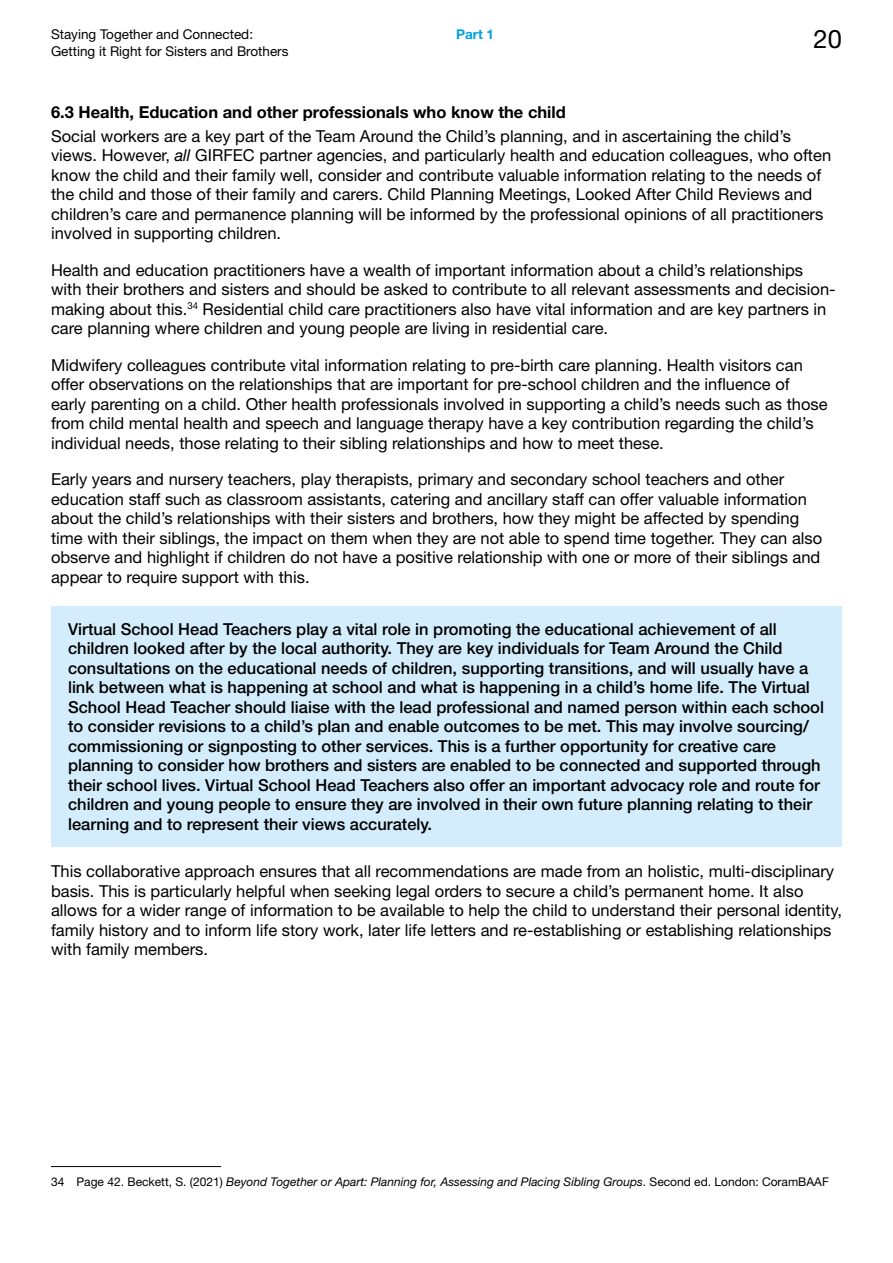
<style>
.page{position:relative;width:893px;height:1263px;background:#fff}
.page>*{position:absolute;margin:0;border:0;box-sizing:border-box;transform-origin:0 0}
.t1{font:25.5px "Helvetica Neue LT Std";color:#000}
.t2{font:16.5px/19.5px "Helvetica Neue LT Std";color:#000}
.t3{font:500 16.5px/19.5px "Helvetica Neue LT Std";color:#000}
.t4{font:700 16.5px "Helvetica Neue LT Std";color:#000}
.t5{font:13.5px/16.5px "Helvetica Neue LT Std";color:#000}
.t6{font:700 13.5px "Helvetica Neue LT Std";color:#009fe3}
.t7{font:italic 12px "Helvetica Neue LT Std";color:#000}
.s1{font-style:italic}
.s2{font-style:normal}
</style>
<div class="page">
<div style="left:51px;top:606px;width:791px;height:241px;background:#d4edfc"></div>
<hr style="left:51px;top:1166px;width:170px;height:1px;background:#000">
<p class="t5" style="left:51px;top:26px;width:239px">Staying Together and Connected:<br>Getting it Right for Sisters and Brothers</p>
<p class="t6" style="left:456px;top:26px;width:40px">Part 1</p>
<h1 class="t1" style="left:814px;top:24px;width:30px">20</h1>
<p class="t4" style="left:51px;top:102px;width:516px">6.3 Health, Education and other professionals who know the child</p>
<p class="t2" style="left:51px;top:126px;width:782px">Social workers are a key part of the Team Around the Child’s planning, and in ascertaining the child’s views. However, <span class="s1">all</span> GIRFEC partner agencies, and particularly health and education colleagues, who often know the child and their family well, consider and contribute valuable information relating to the needs of the child and those of their family and carers. Child Planning Meetings, Looked After Child Reviews and children’s care and permanence planning will be informed by the professional opinions of all practitioners involved in supporting children.</p>
<p class="t2" style="left:51px;top:260px;width:786px">Health and education practitioners have a wealth of important information about a child’s relationships with their brothers and sisters and should be asked to contribute to all relevant assessments and decision&shy;making about this.<sup>34</sup> Residential child care practitioners also have vital information and are key partners in care planning where children and young people are living in residential care.</p>
<p class="t2" style="left:51px;top:355px;width:778px">Midwifery colleagues contribute vital information relating to pre-birth care planning. Health visitors can offer observations on the relationships that are important for pre-school children and the influence of early parenting on a child. Other health professionals involved in supporting a child’s needs such as those from child mental health and speech and language therapy have a key contribution regarding the child’s individual needs, those relating to their sibling relationships and how to meet these.</p>
<p class="t2" style="left:51px;top:470px;width:773px">Early years and nursery teachers, play therapists, primary and secondary school teachers and other education staff such as classroom assistants, catering and ancillary staff can offer valuable information about the child’s relationships with their sisters and brothers, how they might be affected by spending time with their siblings, the impact on them when they are not able to spend time together. They can also observe and highlight if children do not have a positive relationship with one or more of their siblings and appear to require support with this.</p>
<p class="t3" style="left:68px;top:619px;width:757px">Virtual School Head Teachers play a vital role in promoting the educational achievement of all children looked after by the local authority. They are key individuals for Team Around the Child consultations on the educational needs of children, supporting transitions, and will usually have a link between what is happening at school and what is happening in a child’s home life. The Virtual School Head Teacher should liaise with the lead professional and named person within each school to consider revisions to a child’s plan and enable outcomes to be met. This may involve sourcing/ commissioning or signposting to other services. This is a further opportunity for creative care planning to consider how brothers and sisters are enabled to be connected and supported through their school lives. Virtual School Head Teachers also offer an important advocacy role and route for children and young people to ensure they are involved in their own future planning relating to their learning and to represent their views accurately.</p>
<p class="t2" style="left:51px;top:861px;width:792px">This collaborative approach ensures that all recommendations are made from an holistic, multi-disciplinary basis. This is particularly helpful when seeking legal orders to secure a child’s permanent home. It also allows for a wider range of information to be available to help the child to understand their personal identity, family history and to inform life story work, later life letters and re-establishing or establishing relationships with family members.</p>
<p class="t7" style="left:51px;top:1175px;width:779px"><span class="s2">34 Page 42. Beckett, S. (2021)</span> Beyond Together or Apart: Planning for, Assessing and Placing Sibling Groups<span class="s2">. Second ed. London: CoramBAAF</span></p>
</div>
